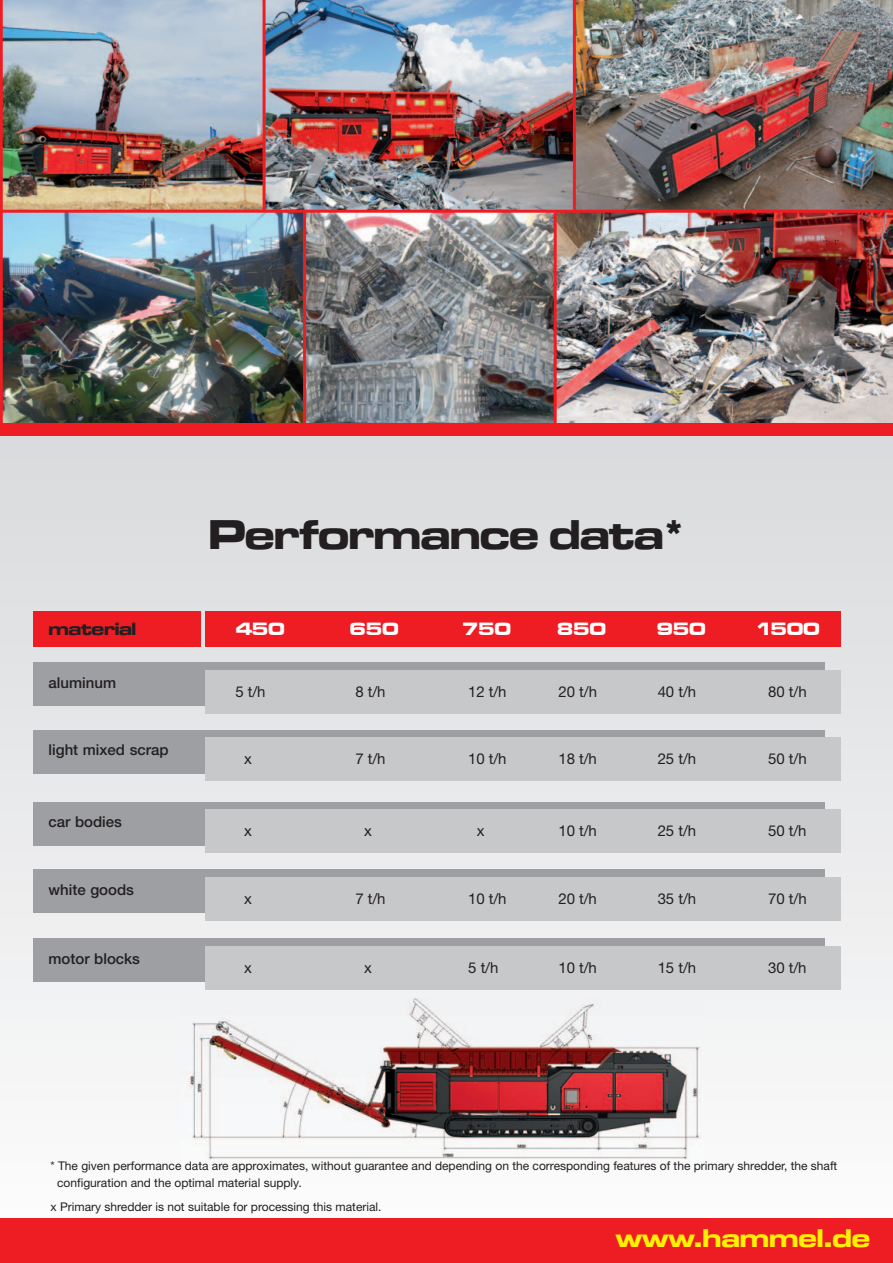
<style>
.page{position:relative;width:893px;height:1263px;background:#fff}
.page>*{position:absolute;margin:0;border:0;box-sizing:border-box;transform-origin:0 0}
.t1{font:43.05px "Microgramma D Bold Exte";letter-spacing:-.02em;color:#231f20}
.t2{font:26.4px "Microgramma D Bold Exte";color:#fff101}
.t3{font:18.45px "Microgramma D Bold Exte";letter-spacing:-.02em;color:#fff}
.t4{font:18.45px "Microgramma D Bold Exte";letter-spacing:-.02em;color:#231f20}
.t5{font:15px "Helvetica Neue";letter-spacing:-.01em;color:#231f20}
.t6{font:500 15px "Helvetica Neue";color:#231f20}
.t7{font:12px/16.5px "Helvetica Neue";color:#231f20}
</style>
<div class="page">
<div style="left:0;top:431px;width:893px;height:832px;background:linear-gradient(to bottom,#d8d8db,#fdfdfd)"></div>
<img style="left:3px;top:213px;width:300px;height:210px">
<img style="left:306px;top:213px;width:248px;height:210px">
<img style="left:557px;top:213px;width:336px;height:210px">
<img style="left:3px;top:0;width:260px;height:210px">
<img style="left:266px;top:0;width:307px;height:210px">
<img style="left:576px;top:0;width:317px;height:210px">
<div style="left:33px;top:611px;width:167px;height:35px;background:#ee1d23"></div>
<hr style="left:263px;top:0;width:3px;height:212px;background:#ee1d23">
<hr style="left:573px;top:0;width:3px;height:212px;background:#ee1d23">
<hr style="left:0;top:210px;width:893px;height:3px;background:#ee1d23">
<div style="left:0;top:423px;width:893px;height:13px;background:#ee1d23"></div>
<hr style="left:303px;top:213px;width:3px;height:215px;background:#ee1d23">
<hr style="left:554px;top:213px;width:3px;height:215px;background:#ee1d23">
<hr style="left:0;top:0;width:3px;height:431px;background:#ee1d23">
<div style="left:205px;top:611px;width:635px;height:35px;background:#ee1d23"></div>
<div style="left:33px;top:662px;width:791px;height:44px;background:#9d9fa2"></div>
<div style="left:205px;top:670px;width:635px;height:43px;background:#c7c8ca"></div>
<div style="left:33px;top:730px;width:791px;height:43px;background:#9d9fa2"></div>
<div style="left:205px;top:737px;width:635px;height:44px;background:#c7c8ca"></div>
<div style="left:33px;top:802px;width:791px;height:43px;background:#9d9fa2"></div>
<div style="left:205px;top:809px;width:635px;height:44px;background:#c7c8ca"></div>
<div style="left:33px;top:869px;width:791px;height:44px;background:#9d9fa2"></div>
<div style="left:205px;top:877px;width:635px;height:43px;background:#c7c8ca"></div>
<div style="left:33px;top:938px;width:791px;height:44px;background:#9d9fa2"></div>
<div style="left:205px;top:946px;width:635px;height:43px;background:#c7c8ca"></div>
<img style="left:182px;top:998px;width:522px;height:168px">
<div style="left:0;top:1218px;width:893px;height:45px;background:#ee1d23"></div>
<h1 class="t1" style="left:208px;top:510px;width:478px">Performance data*</h1>
<h3 class="t4" style="left:49px;top:618px;width:89px">material</h3>
<h3 class="t3" style="left:235px;top:618px;width:51px">450</h3>
<h3 class="t3" style="left:349px;top:618px;width:51px">650</h3>
<h3 class="t3" style="left:462px;top:618px;width:51px">750</h3>
<h3 class="t3" style="left:557px;top:618px;width:51px">850</h3>
<h3 class="t3" style="left:656px;top:618px;width:51px">950</h3>
<h3 class="t3" style="left:756px;top:618px;width:65px">1500</h3>
<p class="t6" style="left:49px;top:678px;width:69px">aluminum</p>
<p class="t6" style="left:49px;top:744px;width:121px">light mixed scrap</p>
<p class="t6" style="left:49px;top:816px;width:75px">car bodies</p>
<p class="t6" style="left:49px;top:884px;width:87px">white goods</p>
<p class="t6" style="left:49px;top:953px;width:93px">motor blocks</p>
<p class="t5" style="left:235px;top:686px;width:32px">5 t/h</p>
<p class="t5" style="left:355px;top:686px;width:32px">8 t/h</p>
<p class="t5" style="left:468px;top:686px;width:40px">12 t/h</p>
<p class="t5" style="left:558px;top:686px;width:40px">20 t/h</p>
<p class="t5" style="left:658px;top:686px;width:40px">40 t/h</p>
<p class="t5" style="left:768px;top:686px;width:40px">80 t/h</p>
<p class="t5" style="left:244px;top:753px;width:9px">x</p>
<p class="t5" style="left:355px;top:753px;width:32px">7 t/h</p>
<p class="t5" style="left:468px;top:753px;width:40px">10 t/h</p>
<p class="t5" style="left:558px;top:753px;width:40px">18 t/h</p>
<p class="t5" style="left:658px;top:753px;width:40px">25 t/h</p>
<p class="t5" style="left:768px;top:753px;width:40px">50 t/h</p>
<p class="t5" style="left:244px;top:825px;width:9px">x</p>
<p class="t5" style="left:364px;top:825px;width:9px">x</p>
<p class="t5" style="left:477px;top:825px;width:9px">x</p>
<p class="t5" style="left:558px;top:825px;width:40px">10 t/h</p>
<p class="t5" style="left:658px;top:825px;width:40px">25 t/h</p>
<p class="t5" style="left:768px;top:825px;width:40px">50 t/h</p>
<p class="t5" style="left:244px;top:893px;width:9px">x</p>
<p class="t5" style="left:355px;top:893px;width:32px">7 t/h</p>
<p class="t5" style="left:468px;top:893px;width:40px">10 t/h</p>
<p class="t5" style="left:558px;top:893px;width:40px">20 t/h</p>
<p class="t5" style="left:658px;top:893px;width:40px">35 t/h</p>
<p class="t5" style="left:768px;top:893px;width:40px">70 t/h</p>
<p class="t5" style="left:244px;top:962px;width:9px">x</p>
<p class="t5" style="left:364px;top:962px;width:9px">x</p>
<p class="t5" style="left:468px;top:962px;width:32px">5 t/h</p>
<p class="t5" style="left:558px;top:962px;width:40px">10 t/h</p>
<p class="t5" style="left:658px;top:962px;width:40px">15 t/h</p>
<p class="t5" style="left:768px;top:962px;width:40px">30 t/h</p>
<p class="t7" style="left:57px;top:1159px;width:782px;text-indent:-7px">* The given performance data are approximates, without guarantee and depending on the corresponding features of the primary shredder, the shaft configuration and the optimal material supply.</p>
<p class="t7" style="left:51px;top:1199px;width:333px">x Primary shredder is not suitable for processing this material.</p>
<h2 class="t2" style="left:616px;top:1222px;width:256px">www.hammel.de</h2>
</div>
